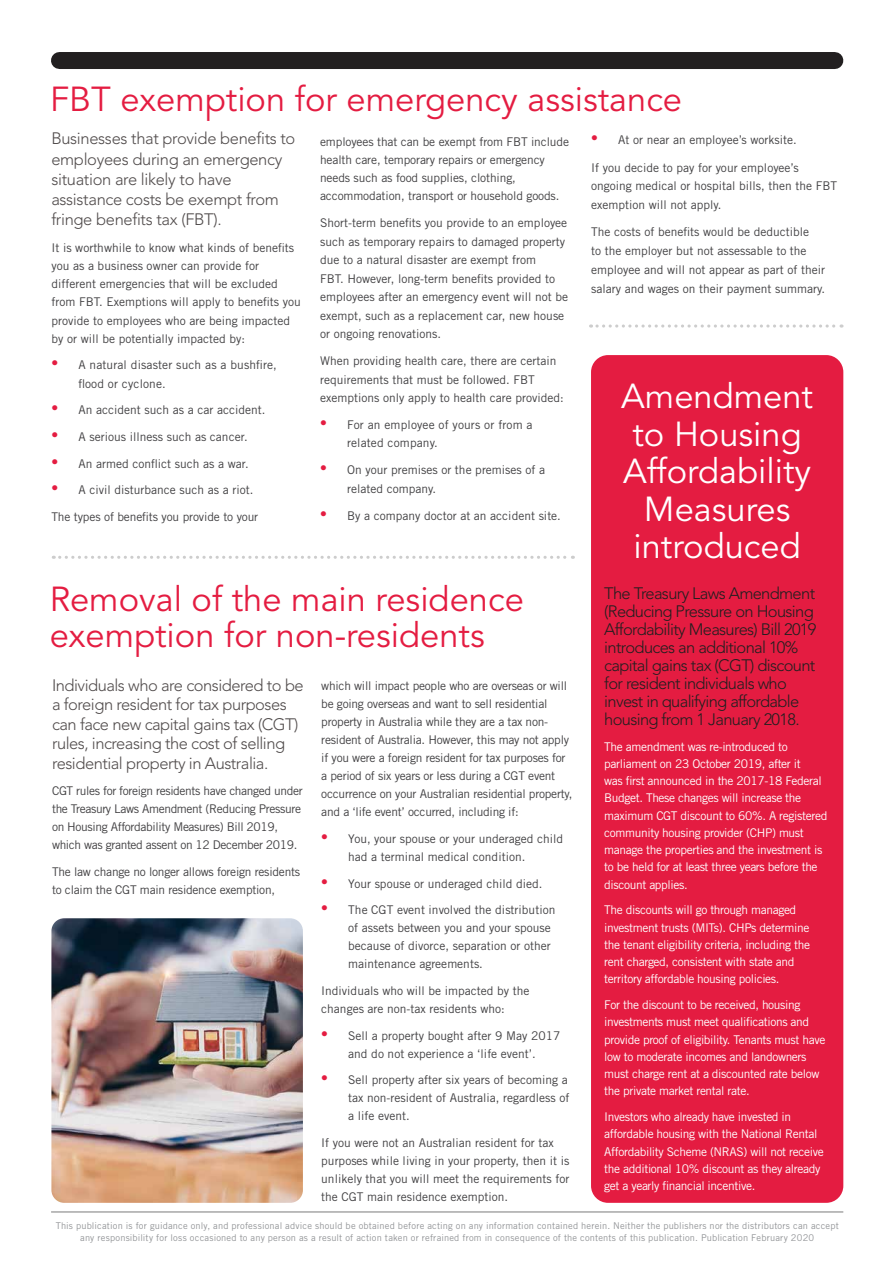
<style>
.page{position:relative;width:893px;height:1263px;background:#fff}
.page>*{position:absolute;margin:0;border:0;box-sizing:border-box;transform-origin:0 0}
.t1{font:34.5px/36px "Avenir LT Std";color:#e41c41}
.t2{font:34.5px/37.5px "Avenir LT Std";color:#fff;text-align:center}
.t3{font:300 16.5px/19.5px "Avenir LT Std";letter-spacing:-.03em;color:#514c4c}
.t4{font:300 16.5px/18px "Avenir LT Std";letter-spacing:-.04em;color:#221f20}
.t5{font:12px/18px "Trade Gothic LT Std";color:#414042}
.t6{font:12px/17.2px "Trade Gothic LT Std";letter-spacing:-.03em;color:#fff}
.t7{font:12px/18px "Trade Gothic LT Std";letter-spacing:-.02em;color:#414042}
.t8{font:12px/18px "Trade Gothic LT Std";letter-spacing:-.03em;color:#414042}
.t9{font:9.3px/12px "Trade Gothic LT Std";letter-spacing:.02em;color:#939598;text-align:center}
.s1{font-family:"Myriad Pro";font-size:24px;color:#e41c41}
</style>
<div class="page">
<div style="left:591px;top:355px;width:252px;height:848px;background:#e41c41;border-radius:17px"></div>
<hr style="left:51px;top:1211px;width:792px;height:1px;background:#000">
<img style="left:51px;top:918px;width:252px;height:285px">
<svg style="left:60px;top:556px;width:513px;height:3px"></svg>
<svg style="left:591px;top:324px;width:251px;height:4px"></svg>
<div style="left:59px;top:52px;width:776px;height:17px;background:#221f20"></div>
<h1 class="t1" style="left:50px;top:82px;width:633px">FBT exemption for emergency assistance</h1>
<h2 class="t3" style="left:51px;top:129px;width:246px;line-height:20.2px">Businesses that provide benefits to employees during an emergency situation are likely to have assistance costs be exempt from fringe benefits tax (FBT).</h2>
<p class="t5" style="left:51px;top:238px;width:251px">It is worthwhile to know what kinds of benefits you as a business owner can provide for different emergencies that will be excluded from FBT. Exemptions will apply to benefits you provide to employees who are being impacted by or will be potentially impacted by:</p>
<p class="t5" style="left:78px;top:356px;width:200px;text-indent:-27px"><span class="s1">•</span> A natural disaster such as a bushfire, flood or cyclone.</p>
<p class="t5" style="left:51px;top:401px;width:215px"><span class="s1">•</span> An accident such as a car accident.</p>
<p class="t5" style="left:51px;top:427px;width:198px"><span class="s1">•</span> A serious illness such as cancer.</p>
<p class="t5" style="left:51px;top:454px;width:199px"><span class="s1">•</span> An armed conflict such as a war.</p>
<p class="t5" style="left:51px;top:481px;width:203px"><span class="s1">•</span> A civil disturbance such as a riot.</p>
<p class="t5" style="left:51px;top:507px;width:208px">The types of benefits you provide to your</p>
<p class="t5" style="left:320px;top:132px;width:251px">employees that can be exempt from FBT include health care, temporary repairs or emergency needs such as food supplies, clothing, accommodation, transport or household goods.</p>
<p class="t5" style="left:320px;top:214px;width:250px;line-height:18.5px">Short-term benefits you provide to an employee such as temporary repairs to damaged property due to a natural disaster are exempt from<br>FBT. However, long-term benefits provided to employees after an emergency event will not be exempt, such as a replacement car, new house or ongoing renovations.</p>
<p class="t5" style="left:320px;top:351px;width:245px;line-height:18.5px">When providing health care, there are certain requirements that must be followed. FBT exemptions only apply to health care provided:</p>
<p class="t5" style="left:347px;top:415px;width:187px;line-height:18.5px;text-indent:-27px"><span class="s1">•</span> For an employee of yours or from a related company.</p>
<p class="t5" style="left:347px;top:461px;width:200px;line-height:18.5px;text-indent:-27px"><span class="s1">•</span> On your premises or the premises of a related company.</p>
<p class="t5" style="left:320px;top:506px;width:242px"><span class="s1">•</span> By a company doctor at an accident site.</p>
<p class="t5" style="left:591px;top:131px;width:207px"><span class="s1">•</span> At or near an employee’s worksite.</p>
<p class="t5" style="left:591px;top:158px;width:247px;line-height:18.8px">If you decide to pay for your employee’s ongoing medical or hospital bills, then the FBT exemption will not apply.</p>
<p class="t5" style="left:591px;top:223px;width:236px;line-height:18.8px">The costs of benefits would be deductible<br>to the employer but not assessable to the employee and will not appear as part of their salary and wages on their payment summary.</p>
<h1 class="t2" style="left:621px;top:379px;width:193px">Amendment to Housing<br>Affordability<br>Measures introduced</h1>
<h1 class="t1" style="left:50px;top:582px;width:476px">Removal of the main residence exemption for non-residents</h1>
<p class="t4" style="left:604px;top:584px;width:214px">The Treasury Laws Amendment (Reducing Pressure on Housing<br>Affordability Measures) Bill 2019 introduces an additional 10% capital gains tax (CGT) discount for resident individuals who invest in qualifying affordable housing from 1 January 2018.</p>
<p class="t6" style="left:604px;top:738px;width:225px">The amendment was re-introduced to parliament on 23 October 2019, after it<br>was first announced in the 2017-18 Federal Budget. These changes will increase the maximum CGT discount to 60%. A registered community housing provider (CHP) must manage the properties and the investment is to be held for at least three years before the discount applies.</p>
<p class="t6" style="left:604px;top:901px;width:207px">The discounts will go through managed investment trusts (MITs). CHPs determine the tenant eligibility criteria, including the rent charged, consistent with state and territory affordable housing policies.</p>
<p class="t6" style="left:604px;top:996px;width:223px">For the discount to be received, housing investments must meet qualifications and provide proof of eligibility. Tenants must have low to moderate incomes and landowners must charge rent at a discounted rate below the private market rental rate.</p>
<p class="t6" style="left:604px;top:1108px;width:221px">Investors who already have invested in affordable housing with the National Rental Affordability Scheme (NRAS) will not receive the additional 10% discount as they already get a yearly financial incentive.</p>
<h2 class="t3" style="left:52px;top:675px;width:253px">Individuals who are considered to be a foreign resident for tax purposes can face new capital gains tax (CGT) rules, increasing the cost of selling residential property in Australia.</h2>
<p class="t8" style="left:52px;top:782px;width:252px">CGT rules for foreign residents have changed under the Treasury Laws Amendment (Reducing Pressure on Housing Affordability Measures) Bill 2019, which was granted assent on 12 December 2019.</p>
<p class="t7" style="left:52px;top:862px;width:250px">The law change no longer allows foreign residents to claim the CGT main residence exemption,</p>
<p class="t7" style="left:321px;top:677px;width:253px">which will impact people who are overseas or will be going overseas and want to sell residential property in Australia while they are a tax non&shy;resident of Australia. However, this may not apply if you were a foreign resident for tax purposes for a period of six years or less during a CGT event occurrence on your Australian residential property, and a ‘life event’ occurred, including if:</p>
<p class="t5" style="left:348px;top:829px;width:216px;text-indent:-27px"><span class="s1">•</span> You, your spouse or your underaged child had a terminal medical condition.</p>
<p class="t5" style="left:321px;top:874px;width:223px"><span class="s1">•</span> Your spouse or underaged child died.</p>
<p class="t5" style="left:348px;top:901px;width:208px;text-indent:-27px"><span class="s1">•</span> The CGT event involved the distribution of assets between you and your spouse because of divorce, separation or other maintenance agreements.</p>
<p class="t5" style="left:321px;top:981px;width:210px">Individuals who will be impacted by the changes are non-tax residents who:</p>
<p class="t5" style="left:321px;top:1026px;width:241px;text-align:center"><span class="s1">•</span> Sell a property bought after 9 May 2017 and do not experience a ‘life event’.</p>
<p class="t5" style="left:348px;top:1071px;width:223px;text-indent:-27px"><span class="s1">•</span> Sell property after six years of becoming a tax non-resident of Australia, regardless of a life event.</p>
<p class="t5" style="left:321px;top:1133px;width:250px">If you were not an Australian resident for tax purposes while living in your property, then it is unlikely that you will meet the requirements for the CGT main residence exemption.</p>
<p class="t9" style="left:56px;top:1219px;width:785px">This publication is for guidance only, and professional advice should be obtained before acting on any information contained herein. Neither the publishers nor the distributors can accept any responsibility for loss occasioned to any person as a result of action taken or refrained from in consequence of the contents of this publication. Publication February 2020</p>
</div>
